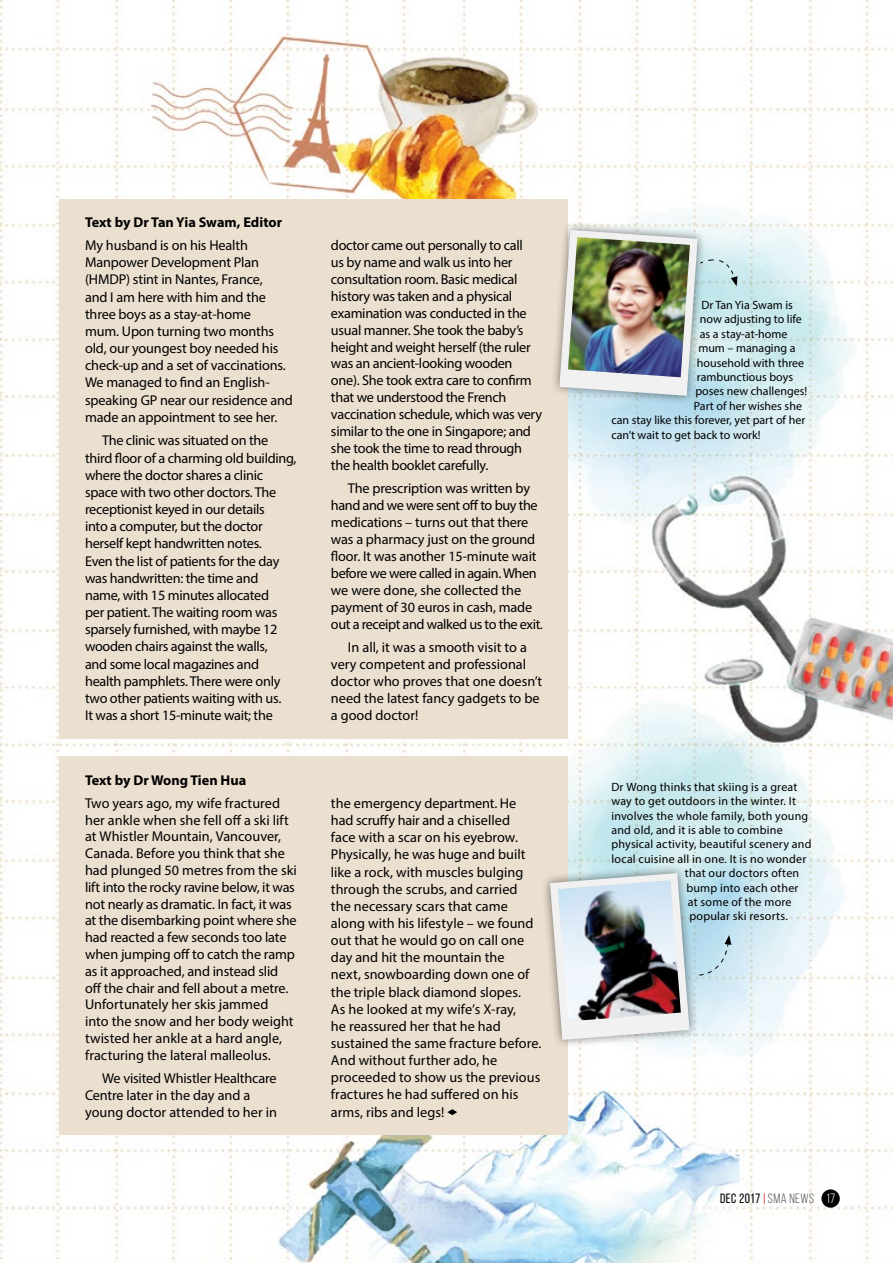
<style>
.page{position:relative;width:893px;height:1263px;background:#fff}
.page>*{position:absolute;margin:0;border:0;box-sizing:border-box;transform-origin:0 0}
.t1{font:14.25px/17.1px "Myriad Pro";letter-spacing:-.01em;color:#000}
.t2{font:700 14.25px "Myriad Pro";color:#000}
.t3{font:13.5px "Bebas Neue";letter-spacing:.03em;color:#000}
.t4{font:12px "Myriad Pro";letter-spacing:.015em;color:#000}
.s1{color:#4d4d4f}
.s2{color:#fff}
</style>
<div class="page">
<img style="left:0;top:0;width:893px;height:1263px">
<div style="left:60px;top:200px;width:508px;height:539px;background:#ebdfcf"></div>
<div style="left:60px;top:757px;width:508px;height:378px;background:#ebdfcf"></div>
<svg style="left:447px;top:1109px;width:10px;height:6px"></svg>
<svg style="left:698px;top:935px;width:33px;height:41px"></svg>
<div style="left:541px;top:863px;width:157px;height:186px;background:#000;opacity:.5"></div>
<svg style="left:550px;top:873px;width:139px;height:167px"></svg>
<img style="left:558px;top:880px;width:123px;height:141px">
<div style="left:550px;top:220px;width:157px;height:185px;background:#000;opacity:.5"></div>
<svg style="left:559px;top:230px;width:178px;height:166px"></svg>
<img style="left:568px;top:237px;width:122px;height:140px">
<div style="left:821px;top:1189px;width:19px;height:19px;background:#000;border-radius:50%"></div>
<p class="t2" style="left:85px;top:212px;width:199px">Text by Dr Tan Yia Swam, Editor</p>
<p class="t1" style="left:85px;top:237px;width:209px">My husband is on his Health<br>Manpower Development Plan (HMDP) stint in Nantes, France,<br>and I am here with him and the three boys as a stay-at-home<br>mum. Upon turning two months old, our youngest boy needed his check-up and a set of vaccinations.<br>We managed to find an English&shy;speaking GP near our residence and made an appointment to see her.</p>
<p class="t1" style="left:85px;top:432px;width:213px;text-indent:17px">The clinic was situated on the third floor of a charming old building, where the doctor shares a clinic space with two other doctors. The receptionist keyed in our details<br>into a computer, but the doctor herself kept handwritten notes.<br>Even the list of patients for the day was handwritten: the time and name, with 15 minutes allocated<br>per patient. The waiting room was sparsely furnished, with maybe 12 wooden chairs against the walls,<br>and some local magazines and health pamphlets. There were only two other patients waiting with us.<br>It was a short 15-minute wait; the</p>
<p class="t2" style="left:85px;top:770px;width:163px">Text by Dr Wong Tien Hua</p>
<p class="t1" style="left:85px;top:794px;width:213px">Two years ago, my wife fractured her ankle when she fell off a ski lift at Whistler Mountain, Vancouver, Canada. Before you think that she had plunged 50 metres from the ski lift into the rocky ravine below, it was not nearly as dramatic. In fact, it was at the disembarking point where she had reacted a few seconds too late when jumping off to catch the ramp as it approached, and instead slid off the chair and fell about a metre.<br>Unfortunately her skis jammed<br>into the snow and her body weight twisted her ankle at a hard angle, fracturing the lateral malleolus.</p>
<p class="t1" style="left:85px;top:1069px;width:193px;text-indent:17px">We visited Whistler Healthcare<br>Centre later in the day and a young doctor attended to her in</p>
<p class="t1" style="left:331px;top:236px;width:213px">doctor came out personally to call<br>us by name and walk us into her consultation room. Basic medical history was taken and a physical examination was conducted in the usual manner. She took the baby’s height and weight herself (the ruler was an ancient-looking wooden one). She took extra care to confirm that we understood the French vaccination schedule, which was very similar to the one in Singapore; and she took the time to read through the health booklet carefully.</p>
<p class="t1" style="left:331px;top:480px;width:213px;text-indent:17px">The prescription was written by hand and we were sent off to buy the medications – turns out that there was a pharmacy just on the ground floor. It was another 15-minute wait before we were called in again. When we were done, she collected the payment of 30 euros in cash, made out a receipt and walked us to the exit.</p>
<p class="t1" style="left:331px;top:639px;width:213px;text-indent:17px">In all, it was a smooth visit to a very competent and professional doctor who proves that one doesn’t need the latest fancy gadgets to be a good doctor!</p>
<p class="t1" style="left:331px;top:794px;width:212px">the emergency department. He had scruffy hair and a chiselled<br>face with a scar on his eyebrow.<br>Physically, he was huge and built like a rock, with muscles bulging through the scrubs, and carried<br>the necessary scars that came along with his lifestyle – we found out that he would go on call one day and hit the mountain the<br>next, snowboarding down one of the triple black diamond slopes.<br>As he looked at my wife’s X-ray,<br>he reassured her that he had sustained the same fracture before.<br>And without further ado, he proceeded to show us the previous fractures he had suffered on his arms, ribs and legs!</p>
<p class="t4" style="left:701px;top:297px;width:93px">Dr Tan Yia Swam is</p>
<p class="t4" style="left:700px;top:312px;width:104px">now adjusting to life</p>
<p class="t4" style="left:700px;top:326px;width:89px">as a stay-at-home</p>
<p class="t4" style="left:698px;top:341px;width:99px">mum – managing a</p>
<p class="t4" style="left:697px;top:355px;width:109px">household with three</p>
<p class="t4" style="left:697px;top:369px;width:98px">rambunctious boys</p>
<p class="t4" style="left:695px;top:384px;width:113px">poses new challenges!</p>
<p class="t4" style="left:694px;top:398px;width:110px">Part of her wishes she</p>
<p class="t4" style="left:611px;top:413px;width:195px">can stay like this forever, yet part of her</p>
<p class="t4" style="left:611px;top:427px;width:151px">can’t wait to get back to work!</p>
<p class="t4" style="left:611px;top:779px;width:188px">Dr Wong thinks that skiing is a great</p>
<p class="t4" style="left:611px;top:794px;width:186px">way to get outdoors in the winter. It</p>
<p class="t4" style="left:611px;top:808px;width:198px">involves the whole family, both young</p>
<p class="t4" style="left:611px;top:823px;width:173px">and old, and it is able to combine</p>
<p class="t4" style="left:611px;top:837px;width:202px">physical activity, beautiful scenery and</p>
<p class="t4" style="left:611px;top:851px;width:196px">local cuisine all in one. It is no wonder</p>
<p class="t4" style="left:685px;top:866px;width:116px">that our doctors often</p>
<p class="t4" style="left:686px;top:880px;width:114px">bump into each other</p>
<p class="t4" style="left:688px;top:895px;width:105px">at some of the more</p>
<p class="t4" style="left:689px;top:909px;width:100px">popular ski resorts.</p>
<p class="t3" style="left:720px;top:1191px;width:117px">DEC 2017 <span class="s1">SMA NEWS</span> <span class="s2">17</span></p>
</div>
